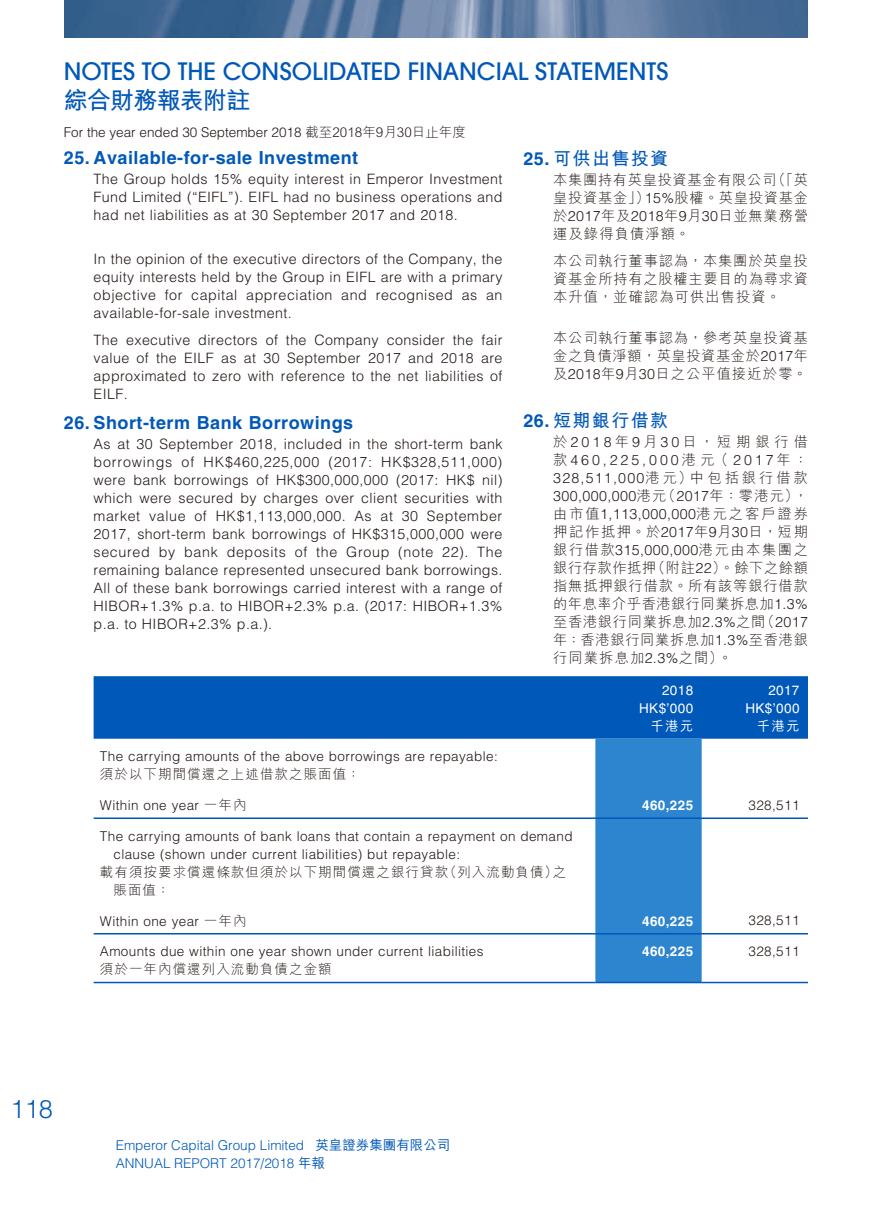
<style>
.page{position:relative;width:893px;height:1212px;background:#fff}
.page>*{position:absolute;margin:0;border:0;box-sizing:border-box;transform-origin:0 0}
.t1{font:300 25.5px "Helvetica LT Std";color:#0058b8}
.t2{font:500 24px "Avant Garde LT";color:#0058b8}
.t3{font:700 24px "M Hei HK";letter-spacing:-.03em;color:#0058b8}
.t4{font:700 18px "Helvetica LT Std";letter-spacing:.03em;color:#0058b8}
.t5{font:700 18px "M Hei HK";letter-spacing:.08em;color:#0058b8}
.t6{font:300 14.25px/18px "Helvetica LT Std";letter-spacing:.03em;color:#231916;text-align:justify}
.t7{font:300 14.25px/18px "M Hei HK";letter-spacing:.055em;color:#231916;text-align:justify}
.t8{font:300 13.5px/18px "Helvetica LT Std";letter-spacing:.03em;color:#231916}
.t9{font:300 13.5px/18px "M Hei HK";letter-spacing:.08em;color:#231916}
.t10{font:300 13.5px/18px "Helvetica LT Std";color:#0058b8}
.t11{font:300 13.5px "Helvetica LT Std";color:#231916}
.t12{font:13.5px "Helvetica LT Std";letter-spacing:.03em;color:#fff}
.t13{font:700 13.5px "Helvetica LT Std";letter-spacing:.03em;color:#fff}
.t14{font:500 13.5px "M Hei HK";letter-spacing:.08em;color:#fff}
.s1{font-family:"M Hei HK"}
.s2{font-family:"Helvetica LT Std"}
.s3{font-family:"M Hei HK";font-weight:500}
</style>
<div class="page">
<img style="left:65px;top:0;width:743px;height:38px">
<div style="left:94px;top:676px;width:714px;height:63px;background:#0058b8"></div>
<div style="left:595px;top:739px;width:107px;height:243px;background:#2c85ce"></div>
<hr style="left:94px;top:982px;width:501px;height:1px;background:#0058b8">
<hr style="left:595px;top:982px;width:107px;height:1px;background:#0058b8">
<hr style="left:702px;top:982px;width:106px;height:1px;background:#0058b8">
<hr style="left:94px;top:933px;width:501px;height:1px;background:#0058b8">
<hr style="left:595px;top:933px;width:107px;height:1px;background:#0058b8">
<hr style="left:702px;top:933px;width:106px;height:1px;background:#0058b8">
<hr style="left:94px;top:817px;width:501px;height:2px;background:#0058b8">
<hr style="left:595px;top:817px;width:107px;height:2px;background:#0058b8">
<hr style="left:702px;top:817px;width:106px;height:2px;background:#0058b8">
<h2 class="t2" style="left:64px;top:57px;width:606px">NOTES TO THE CONSOLIDATED FINANCIAL STATEMENTS</h2>
<h2 class="t3" style="left:64px;top:83px;width:188px">綜合財務報表附註</h2>
<p class="t11" style="left:64px;top:124px;width:404px">For the year ended 30 September 2018 <span class="s1">截至2018年9月30日止年度</span></p>
<p class="t4" style="left:64px;top:146px;width:296px">25. Available-for-sale Investment</p>
<p class="t6" style="left:94px;top:170px;width:410px">The Group holds 15% equity interest in Emperor Investment Fund Limited (“EIFL”). EIFL had no business operations and had net liabilities as at 30 September 2017 and 2018.</p>
<p class="t6" style="left:94px;top:250px;width:410px">In the opinion of the executive directors of the Company, the equity interests held by the Group in EIFL are with a primary objective for capital appreciation and recognised as an available-for-sale investment.</p>
<p class="t6" style="left:94px;top:331px;width:410px">The executive directors of the Company consider the fair value of the EILF as at 30 September 2017 and 2018 are approximated to zero with reference to the net liabilities of EILF.</p>
<p class="t4" style="left:64px;top:411px;width:291px">26. Short-term Bank Borrowings</p>
<p class="t6" style="left:94px;top:435px;width:410px">As at 30 September 2018, included in the short-term bank borrowings of HK$460,225,000 (2017: HK$328,511,000) were bank borrowings of HK$300,000,000 (2017: HK$ nil) which were secured by charges over client securities with market value of HK$1,113,000,000. As at 30 September 2017, short-term bank borrowings of HK$315,000,000 were secured by bank deposits of the Group (note 22). The remaining balance represented unsecured bank borrowings.<br>All of these bank borrowings carried interest with a range of HIBOR+1.3% p.a. to HIBOR+2.3% p.a. (2017: HIBOR+1.3% p.a. to HIBOR+2.3% p.a.).</p>
<p class="t5" style="left:523px;top:145px;width:146px"><span class="s2">25.</span> 可供出售投資</p>
<p class="t7" style="left:553px;top:171px;width:256px">本集團持有英皇投資基金有限公司（「英皇投資基金」）<span class="s2">15%</span>股權。英皇投資基金於<span class="s2">2017</span>年及<span class="s2">2018</span>年<span class="s2">9</span>月<span class="s2">30</span>日並無業務營運及錄得負債淨額。</p>
<p class="t7" style="left:553px;top:251px;width:256px">本公司執行董事認為，本集團於英皇投資基金所持有之股權主要目的為尋求資本升值，並確認為可供出售投資。</p>
<p class="t7" style="left:553px;top:328px;width:256px">本公司執行董事認為，參考英皇投資基金之負債淨額，英皇投資基金於<span class="s2">2017</span>年及<span class="s2">2018</span>年<span class="s2">9</span>月<span class="s2">30</span>日之公平值接近於零。</p>
<p class="t5" style="left:523px;top:407px;width:146px"><span class="s2">26.</span> 短期銀行借款</p>
<p class="t7" style="left:553px;top:432px;width:256px">於<span class="s2">2018</span>年<span class="s2">9</span>月<span class="s2">30</span>日，短期銀行借</p>
<p class="t6" style="left:553px;top:451px;width:256px"><span class="s1">款</span>460,225,000<span class="s1">港元（</span> 2017<span class="s1">年：</span>328,511,000<span class="s1">港元）中包括銀行借款</span>300,000,000<span class="s1">港元（</span>2017<span class="s1">年：零港元），由市值</span>1,113,000,000<span class="s1">港元之客戶證券</span></p>
<p class="t7" style="left:553px;top:522px;width:256px">押記作抵押。於<span class="s2">2017</span>年<span class="s2">9</span>月<span class="s2">30</span>日，短期銀行借款<span class="s2">315,000,000</span>港元由本集團之銀行存款作抵押（附註<span class="s2">22</span>）。餘下之餘額指無抵押銀行借款。所有該等銀行借款的年息率介乎香港銀行同業拆息加<span class="s2">1.3%</span>至香港銀行同業拆息加<span class="s2">2.3%</span>之間（<span class="s2">2017</span>年：香港銀行同業拆息加<span class="s2">1.3%</span>至香港銀行同業拆息加<span class="s2">2.3%</span>之間）。</p>
<p class="t12" style="left:662px;top:682px;width:33px">2018</p>
<p class="t12" style="left:768px;top:682px;width:33px">2017</p>
<p class="t12" style="left:639px;top:700px;width:56px">HK$’000</p>
<p class="t14" style="left:651px;top:716px;width:44px">千港元</p>
<p class="t12" style="left:745px;top:700px;width:56px">HK$’000</p>
<p class="t14" style="left:757px;top:716px;width:44px">千港元</p>
<p class="t8" style="left:100px;top:747px;width:399px">The carrying amounts of the above borrowings are repayable:</p>
<p class="t9" style="left:100px;top:765px;width:262px">須於以下期間償還之上述借款之賬面值：</p>
<p class="t8" style="left:100px;top:796px;width:148px">Within one year <span class="s1">一年內</span></p>
<p class="t13" style="left:642px;top:797px;width:53px">460,225</p>
<p class="t8" style="left:748px;top:795px;width:53px">328,511</p>
<p class="t8" style="left:113px;top:827px;width:461px;text-indent:-14px">The carrying amounts of bank loans that contain a repayment on demand clause (shown under current liabilities) but repayable:</p>
<p class="t9" style="left:113px;top:862px;width:454px;text-indent:-14px">載有須按要求償還條款但須於以下期間償還之銀行貸款（列入流動負債）之賬面值：</p>
<p class="t8" style="left:100px;top:912px;width:148px">Within one year <span class="s1">一年內</span></p>
<p class="t13" style="left:642px;top:913px;width:53px">460,225</p>
<p class="t8" style="left:748px;top:911px;width:53px">328,511</p>
<p class="t8" style="left:100px;top:942px;width:385px">Amounts due within one year shown under current liabilities</p>
<p class="t9" style="left:100px;top:960px;width:233px">須於一年內償還列入流動負債之金額</p>
<p class="t13" style="left:642px;top:943px;width:53px">460,225</p>
<p class="t8" style="left:748px;top:942px;width:53px">328,511</p>
<h1 class="t1" style="left:11px;top:1093px;width:44px">118</h1>
<p class="t10" style="left:116px;top:1136px;width:336px">Emperor Capital Group Limited <span class="s3">英皇證券集團有限公司<br></span>ANNUAL REPORT 2017/2018 <span class="s3">年報</span></p>
</div>
